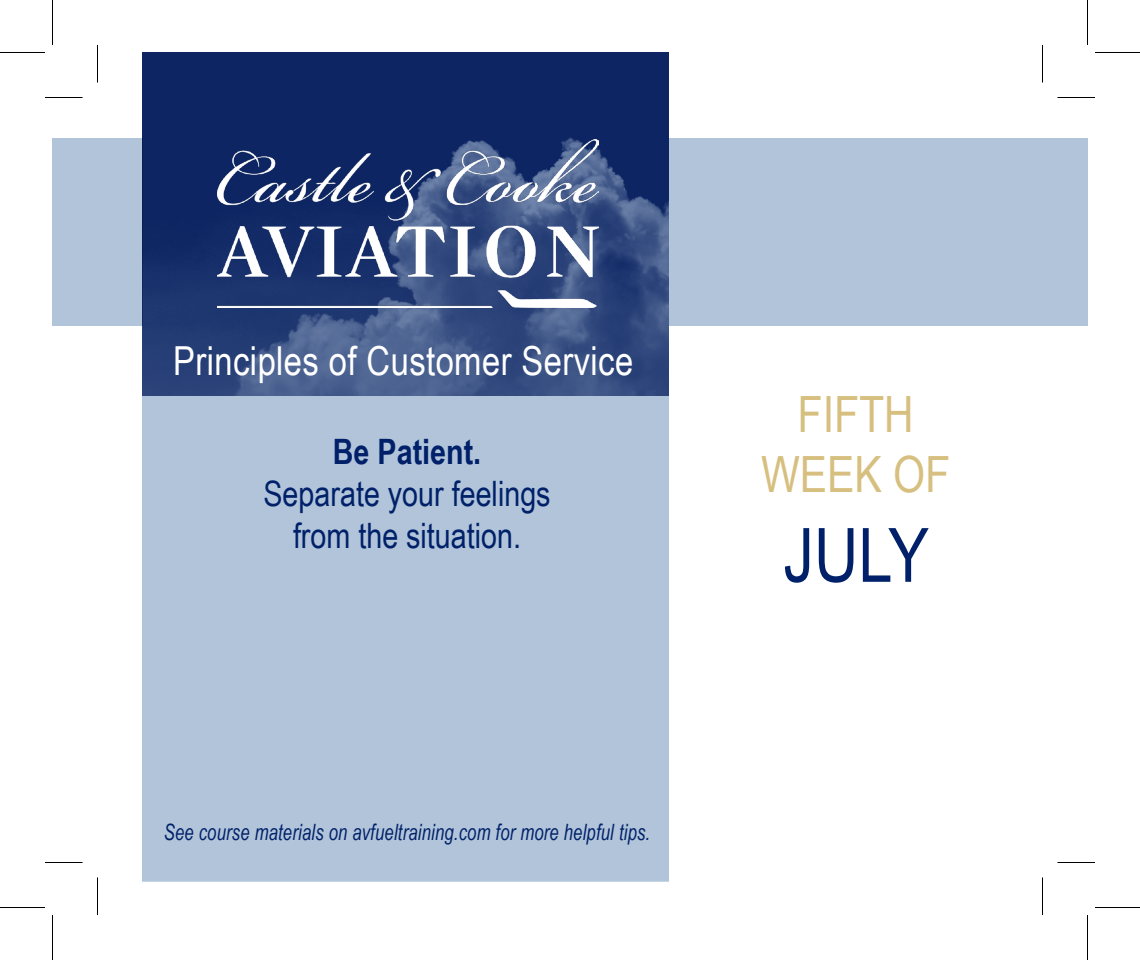
<style>
.page{position:relative;width:1140px;height:960px;background:#fff}
.page>*{position:absolute;margin:0;border:0;box-sizing:border-box;transform-origin:0 0}
.t1{font:75px "Arial Narrow";color:#002169}
.t2{font:50px "Arial Narrow";color:#d6bf7f}
.t3{font:40px "Arial Narrow";letter-spacing:.01em;color:#fff}
.t4{font:35px "Arial Narrow";color:#002169}
.t5{font:700 35px "Arial Narrow";color:#002169}
.t6{font:italic 22.5px "Arial Narrow";letter-spacing:.01em;color:#002169;scale:.9 1}
</style>
<div class="page">
<img style="left:142px;top:52px;width:527px;height:829px">
<img style="left:217px;top:139px;width:381px;height:168px">
<hr style="left:45px;top:97px;width:37px;height:1px;background:#000">
<hr style="left:1058px;top:97px;width:37px;height:1px;background:#000">
<hr style="left:45px;top:862px;width:37px;height:1px;background:#000">
<hr style="left:1058px;top:862px;width:37px;height:1px;background:#000">
<hr style="left:97px;top:45px;width:1px;height:37px;background:#000">
<hr style="left:97px;top:878px;width:1px;height:37px;background:#000">
<hr style="left:1042px;top:45px;width:1px;height:37px;background:#000">
<hr style="left:1042px;top:878px;width:1px;height:37px;background:#000">
<hr style="left:0;top:52px;width:45px;height:1px;background:#000">
<hr style="left:1095px;top:52px;width:45px;height:1px;background:#000">
<hr style="left:0;top:907px;width:45px;height:1px;background:#000">
<hr style="left:1095px;top:907px;width:45px;height:1px;background:#000">
<hr style="left:52px;top:0;width:1px;height:45px;background:#000">
<hr style="left:52px;top:915px;width:1px;height:45px;background:#000">
<hr style="left:1087px;top:0;width:1px;height:45px;background:#000">
<hr style="left:1087px;top:915px;width:1px;height:45px;background:#000">
<h3 class="t3" style="left:173px;top:331px;width:462px">Principles of Customer Service</h3>
<p class="t5" style="left:333px;top:425px;width:150px">Be Patient.</p>
<p class="t4" style="left:263px;top:468px;width:289px">Separate your feelings</p>
<p class="t4" style="left:293px;top:510px;width:230px">from the situation.</p>
<p class="t6" style="left:164px;top:817px;width:542px">See course materials on avfueltraining.com for more helpful tips.</p>
<p class="t2" style="left:798px;top:378px;width:118px">FIFTH</p>
<p class="t2" style="left:761px;top:438px;width:191px">WEEK OF</p>
<p class="t1" style="left:783px;top:500px;width:147px">JULY</p>
</div>
